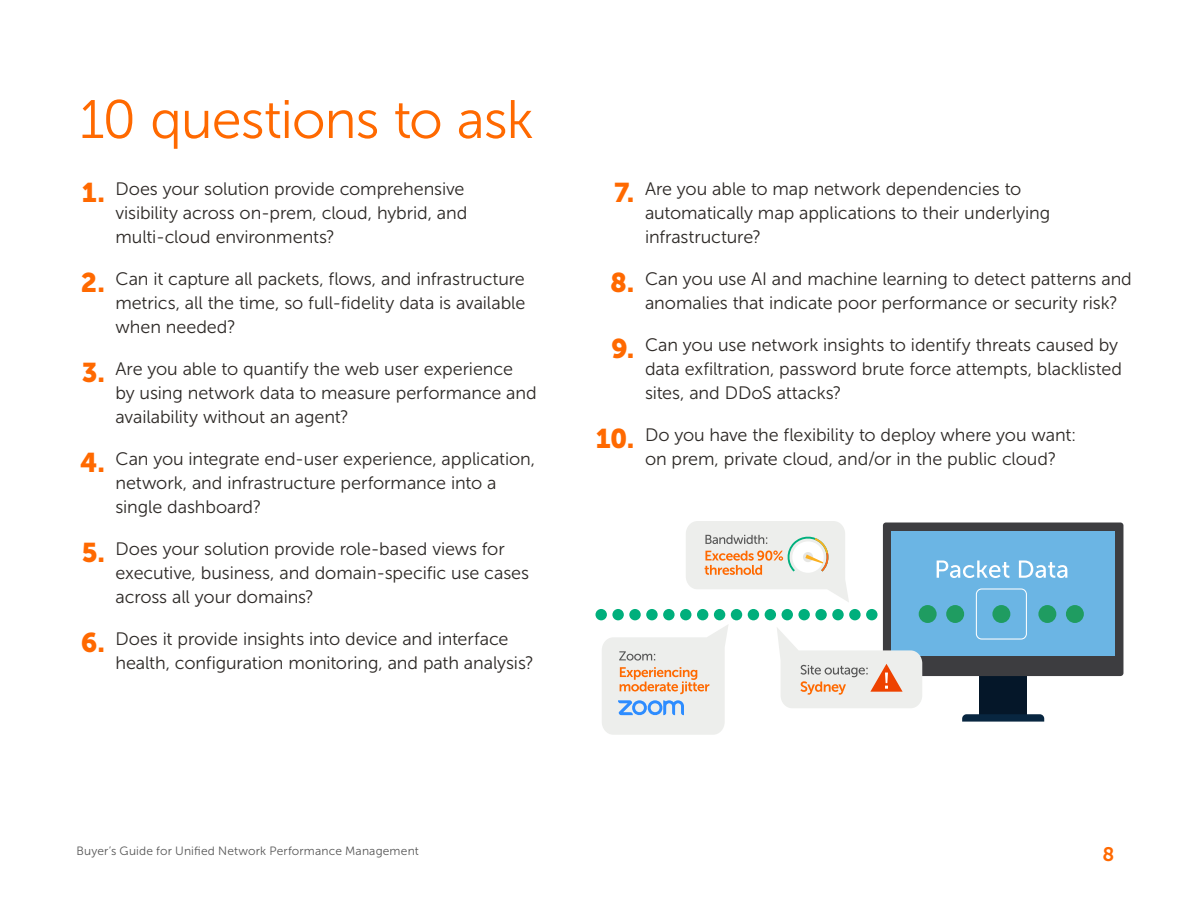
<style>
.page{position:relative;width:1200px;height:900px;background:#fff}
.page>*{position:absolute;margin:0;border:0;box-sizing:border-box;transform-origin:0 0}
.Section_title-ct{font:54px "Museo Sans 300";letter-spacing:-.02em;color:#ff6900}
.t1{font:27px "Museo Sans 900";color:#ff6900}
.t2{font:19.5px "Museo Sans 700";color:#ff6900}
.body_copy-ct{font:18px/24px "Museo Sans 300";letter-spacing:-.005em;color:#2d2926}
.t3{font:12px "Museo Sans 300";letter-spacing:.015em;color:#575757}
</style>
<div class="page">
<div style="left:979px;top:655px;width:48px;height:62px;background:#051729"></div>
<div style="left:883px;top:523px;width:240px;height:153px;background:#3d3d40;border-radius:3px"></div>
<div style="left:891px;top:531px;width:224px;height:125px;background:#6bb5e4"></div>
<svg style="left:962px;top:714px;width:82px;height:8px"></svg>
<div style="left:946px;top:605px;width:18px;height:18px;background:#1f9c61;border-radius:50%"></div>
<div style="left:919px;top:605px;width:18px;height:18px;background:#1f9c61;border-radius:50%"></div>
<div style="left:1066px;top:605px;width:18px;height:18px;background:#1f9c61;border-radius:50%"></div>
<div style="left:1038px;top:605px;width:18px;height:18px;background:#1f9c61;border-radius:50%"></div>
<svg style="left:937px;top:561px;width:72px;height:17px"></svg>
<svg style="left:1019px;top:561px;width:48px;height:17px"></svg>
<svg style="left:976px;top:588px;width:51px;height:52px"></svg>
<div style="left:866px;top:609px;width:12px;height:11px;background:#00af7c;border-radius:50%"></div>
<div style="left:849px;top:609px;width:12px;height:11px;background:#00af7c;border-radius:50%"></div>
<div style="left:832px;top:609px;width:12px;height:11px;background:#00af7c;border-radius:50%"></div>
<div style="left:815px;top:609px;width:12px;height:11px;background:#00af7c;border-radius:50%"></div>
<div style="left:798px;top:609px;width:12px;height:11px;background:#00af7c;border-radius:50%"></div>
<div style="left:782px;top:609px;width:11px;height:11px;background:#00af7c;border-radius:50%"></div>
<div style="left:765px;top:609px;width:11px;height:11px;background:#00af7c;border-radius:50%"></div>
<div style="left:748px;top:609px;width:11px;height:11px;background:#00af7c;border-radius:50%"></div>
<div style="left:731px;top:609px;width:11px;height:11px;background:#00af7c;border-radius:50%"></div>
<div style="left:714px;top:609px;width:11px;height:11px;background:#00af7c;border-radius:50%"></div>
<div style="left:697px;top:609px;width:11px;height:11px;background:#00af7c;border-radius:50%"></div>
<div style="left:680px;top:609px;width:11px;height:11px;background:#00af7c;border-radius:50%"></div>
<div style="left:663px;top:609px;width:12px;height:11px;background:#00af7c;border-radius:50%"></div>
<div style="left:646px;top:609px;width:12px;height:11px;background:#00af7c;border-radius:50%"></div>
<div style="left:629px;top:609px;width:12px;height:11px;background:#00af7c;border-radius:50%"></div>
<div style="left:612px;top:609px;width:12px;height:11px;background:#00af7c;border-radius:50%"></div>
<div style="left:596px;top:609px;width:11px;height:11px;background:#00af7c;border-radius:50%"></div>
<svg style="left:686px;top:521px;width:163px;height:81px"></svg>
<svg style="left:777px;top:627px;width:145px;height:81px"></svg>
<svg style="left:602px;top:625px;width:126px;height:110px;background:#e8e4e2"></svg>
<p class="Section_title-ct" style="left:80px;top:90px;width:456px">10 questions to ask</p>
<p class="body_copy-ct" style="left:116px;top:177px;width:354px">Does your solution provide comprehensive visibility across on-prem, cloud, hybrid, and multi-cloud environments?</p>
<p class="body_copy-ct" style="left:116px;top:267px;width:411px;text-align:justify">Can it capture all packets, flows, and infrastructure metrics, all the time, so full-fidelity data is available when needed?</p>
<p class="body_copy-ct" style="left:116px;top:357px;width:423px">Are you able to quantify the web user experience<br>by using network data to measure performance and availability without an agent?</p>
<p class="body_copy-ct" style="left:116px;top:447px;width:421px">Can you integrate end-user experience, application, network, and infrastructure performance into a single dashboard?</p>
<p class="body_copy-ct" style="left:116px;top:537px;width:415px">Does your solution provide role-based views for executive, business, and domain-specific use cases across all your domains?</p>
<p class="body_copy-ct" style="left:116px;top:627px;width:420px">Does it provide insights into device and interface health, configuration monitoring, and path analysis?</p>
<p class="t1" style="left:82px;top:177px;width:25px">1.</p>
<p class="t1" style="left:614px;top:177px;width:22px">7.</p>
<p class="t1" style="left:81px;top:267px;width:26px">2.</p>
<p class="t1" style="left:610px;top:267px;width:26px">8.</p>
<p class="t1" style="left:611px;top:333px;width:25px">9.</p>
<p class="t1" style="left:82px;top:357px;width:25px">3.</p>
<p class="t1" style="left:596px;top:423px;width:40px">10.</p>
<p class="t1" style="left:80px;top:447px;width:26px">4.</p>
<p class="t1" style="left:82px;top:537px;width:25px">5.</p>
<p class="t1" style="left:81px;top:627px;width:26px">6.</p>
<p class="body_copy-ct" style="left:645px;top:177px;width:407px">Are you able to map network dependencies to automatically map applications to their underlying infrastructure?</p>
<p class="body_copy-ct" style="left:645px;top:267px;width:488px">Can you use AI and machine learning to detect patterns and anomalies that indicate poor performance or security risk?</p>
<p class="body_copy-ct" style="left:645px;top:333px;width:478px">Can you use network insights to identify threats caused by data exfiltration, password brute force attempts, blacklisted sites, and DDoS attacks?</p>
<p class="body_copy-ct" style="left:645px;top:423px;width:433px">Do you have the flexibility to deploy where you want: on prem, private cloud, and/or in the public cloud?</p>
<p class="t3" style="left:76px;top:844px;width:344px">Buyer’s Guide for Unified Network Performance Management</p>
<p class="t2" style="left:1103px;top:843px;width:13px">8</p>
</div>
